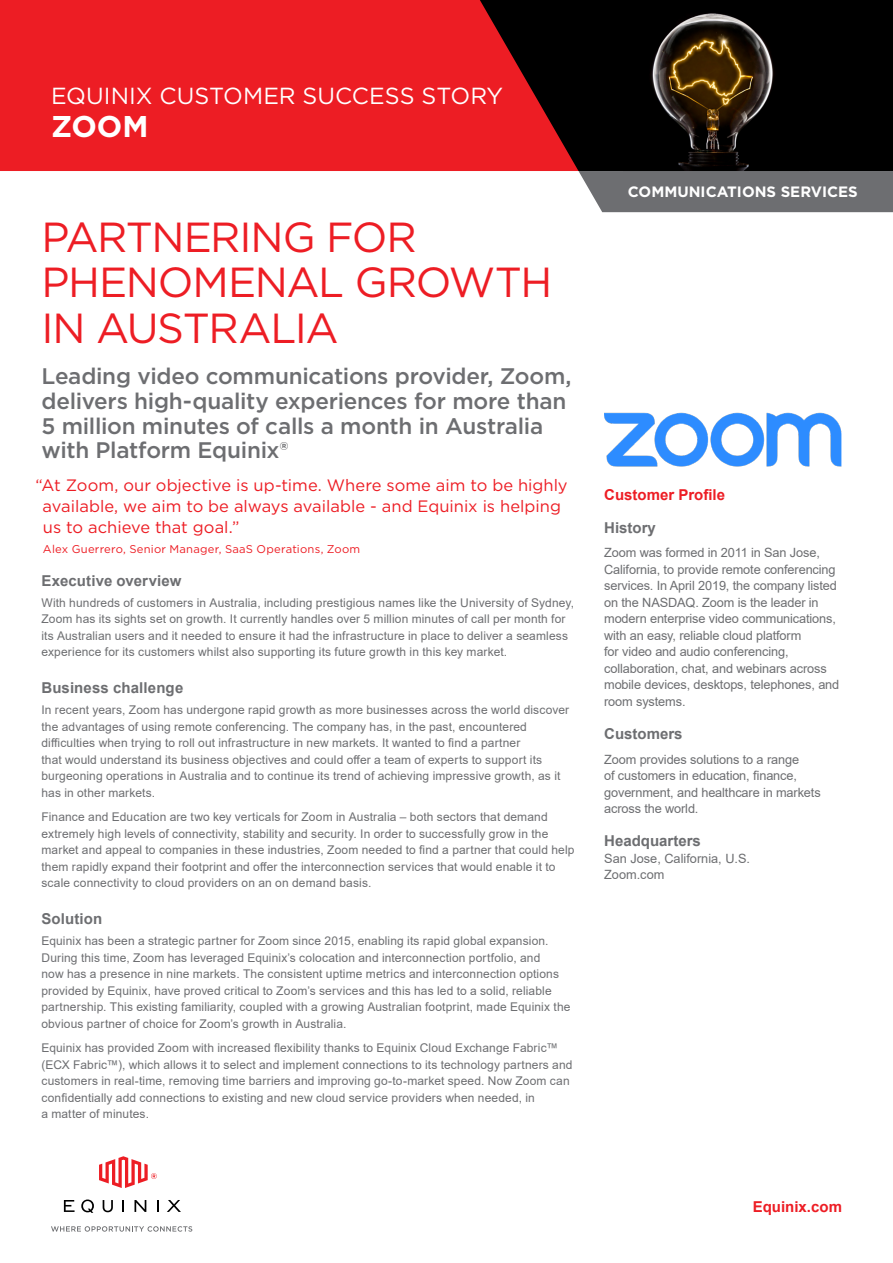
<style>
.page{position:relative;width:893px;height:1263px;background:#fff}
.page>*{position:absolute;margin:0;border:0;box-sizing:border-box;transform-origin:0 0}
.t1{font:42px/45.3px "Gotham";letter-spacing:-.03em;color:#ed1d24}
.t2{font:700 30px "Gotham";color:#fff}
.t3{font:23.25px "Gotham";color:#fff}
.t4{font:500 22.5px/24.8px "Gotham";letter-spacing:-.01em;color:#6d6e71}
.t5{font:16.5px/20.7px "Gotham";color:#ed1d24}
.t6{font:700 15px "Arial";letter-spacing:.005em;color:#6d6e71}
.t7{font:700 15px "Arial";color:#ed1d24}
.t8{font:700 15px "Gotham";color:#fff}
.t9{font:12.75px/16.5px "Arial";letter-spacing:-.01em;color:#6d6e71}
.t10{font:12px/16.5px "Arial";letter-spacing:.01em;color:#6d6e71}
.t11{font:11.25px "Gotham";letter-spacing:.02em;color:#ed1d24}
</style>
<div class="page">
<div style="left:469px;top:0;width:424px;height:171px;background:#000"></div>
<img style="left:650px;top:13px;width:124px;height:158px">
<div style="left:578px;top:171px;width:315px;height:41px;background:#6d6e71"></div>
<svg style="left:0;top:0;width:578px;height:171px;background:#d91a20"></svg>
<svg style="left:64px;top:1200px;width:11px;height:12px"></svg>
<svg style="left:103px;top:1200px;width:10px;height:12px"></svg>
<svg style="left:122px;top:1200px;width:2px;height:12px"></svg>
<svg style="left:135px;top:1200px;width:11px;height:12px"></svg>
<svg style="left:157px;top:1200px;width:1px;height:12px"></svg>
<svg style="left:167px;top:1200px;width:14px;height:12px"></svg>
<svg style="left:81px;top:1199px;width:13px;height:14px"></svg>
<svg style="left:99px;top:1156px;width:58px;height:32px"></svg>
<svg style="left:51px;top:1226px;width:141px;height:5px"></svg>
<img style="left:604px;top:412px;width:238px;height:55px">
<h3 class="t3" style="left:51px;top:81px;width:454px">EQUINIX CUSTOMER SUCCESS STORY</h3>
<h2 class="t2" style="left:51px;top:106px;width:99px">ZOOM</h2>
<h1 class="t1" style="left:41px;top:214px;width:512px">PARTNERING FOR<br>PHENOMENAL GROWTH<br>IN AUSTRALIA</h1>
<h3 class="t4" style="left:41px;top:363px;width:532px">Leading video communications provider, Zoom, delivers high-quality experiences for more than 5 million minutes of calls a month in Australia with Platform Equinix®</h3>
<h3 class="t5" style="left:43px;top:475px;width:527px;text-indent:-7px">“At Zoom, our objective is up-time. Where some aim to be highly available, we aim to be always available - and Equinix is helping us to achieve that goal.”</h3>
<p class="t11" style="left:43px;top:542px;width:319px">Alex Guerrero, Senior Manager, SaaS Operations, Zoom</p>
<p class="t6" style="left:41px;top:570px;width:142px">Executive overview</p>
<p class="t10" style="left:41px;top:594px;width:534px">With hundreds of customers in Australia, including prestigious names like the University of Sydney, Zoom has its sights set on growth. It currently handles over 5 million minutes of call per month for its Australian users and it needed to ensure it had the infrastructure in place to deliver a seamless experience for its customers whilst also supporting its future growth in this key market.</p>
<p class="t6" style="left:41px;top:678px;width:143px">Business challenge</p>
<p class="t10" style="left:41px;top:701px;width:529px">In recent years, Zoom has undergone rapid growth as more businesses across the world discover the advantages of using remote conferencing. The company has, in the past, encountered difficulties when trying to roll out infrastructure in new markets. It wanted to find a partner<br>that would understand its business objectives and could offer a team of experts to support its burgeoning operations in Australia and to continue its trend of achieving impressive growth, as it has in other markets.</p>
<p class="t10" style="left:41px;top:809px;width:534px">Finance and Education are two key verticals for Zoom in Australia – both sectors that demand extremely high levels of connectivity, stability and security. In order to successfully grow in the market and appeal to companies in these industries, Zoom needed to find a partner that could help them rapidly expand their footprint and offer the interconnection services that would enable it to scale connectivity to cloud providers on an on demand basis.</p>
<p class="t6" style="left:41px;top:909px;width:62px">Solution</p>
<p class="t10" style="left:41px;top:932px;width:530px">Equinix has been a strategic partner for Zoom since 2015, enabling its rapid global expansion.<br>During this time, Zoom has leveraged Equinix’s colocation and interconnection portfolio, and<br>now has a presence in nine markets. The consistent uptime metrics and interconnection options provided by Equinix, have proved critical to Zoom’s services and this has led to a solid, reliable partnership. This existing familiarity, coupled with a growing Australian footprint, made Equinix the obvious partner of choice for Zoom’s growth in Australia.</p>
<p class="t10" style="left:41px;top:1040px;width:533px">Equinix has provided Zoom with increased flexibility thanks to Equinix Cloud Exchange Fabric™ (ECX Fabric™), which allows it to select and implement connections to its technology partners and customers in real-time, removing time barriers and improving go-to-market speed. Now Zoom can confidentially add connections to existing and new cloud service providers when needed, in<br>a matter of minutes.</p>
<p class="t8" style="left:628px;top:182px;width:232px">COMMUNICATIONS SERVICES</p>
<p class="t7" style="left:604px;top:484px;width:122px">Customer Profile</p>
<p class="t6" style="left:604px;top:517px;width:53px">History</p>
<p class="t9" style="left:604px;top:544px;width:237px">Zoom was formed in 2011 in San Jose, California, to provide remote conferencing services. In April 2019, the company listed on the NASDAQ. Zoom is the leader in modern enterprise video communications, with an easy, reliable cloud platform<br>for video and audio conferencing, collaboration, chat, and webinars across mobile devices, desktops, telephones, and room systems.</p>
<p class="t6" style="left:604px;top:723px;width:80px">Customers</p>
<p class="t9" style="left:604px;top:751px;width:218px">Zoom provides solutions to a range<br>of customers in education, finance, government, and healthcare in markets across the world.</p>
<p class="t6" style="left:604px;top:830px;width:98px">Headquarters</p>
<p class="t9" style="left:604px;top:850px;width:147px">San Jose, California, U.S.<br>Zoom.com</p>
<p class="t7" style="left:753px;top:1196px;width:91px">Equinix.com</p>
</div>
